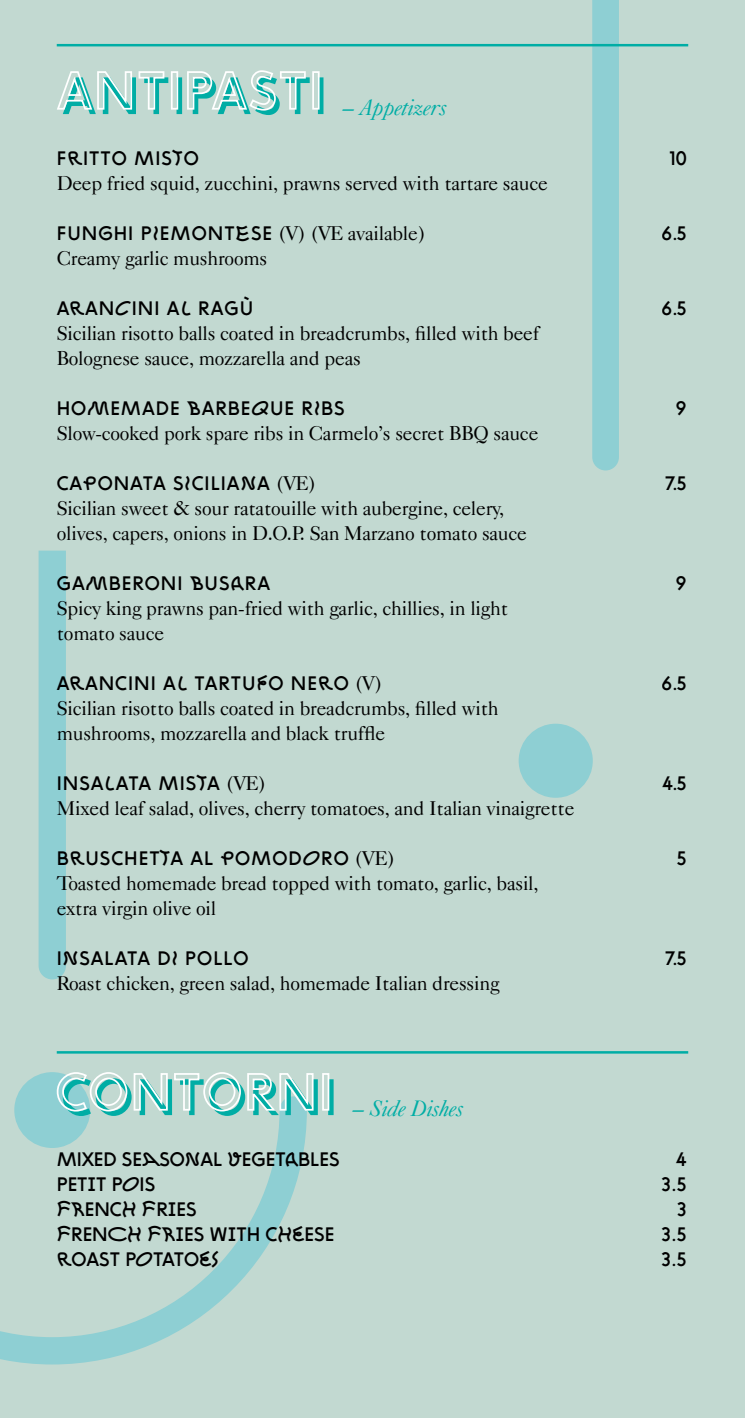
<style>
.page{position:relative;width:745px;height:1418px;background:#fff}
.page>*{position:absolute;margin:0;border:0;box-sizing:border-box;transform-origin:0 0}
.t1{font:italic 22.5px "Caslon 540 BT";color:#00ada5}
.t2{font:20px/25px "Caslon 540 BT";letter-spacing:-.01em;color:#000}
.t3{font:20px/25px "ZIGZAG Not Rounded";letter-spacing:.05em;color:#000;text-align:right}
.t4{font:20px/25px "ZIGZAG Not Rounded";color:#000}
.s1{font-family:"Caslon 540 BT"}
</style>
<div class="page">
<div style="left:0;top:0;width:744px;height:1417px;background:#c2d9d1"></div>
<svg style="left:0;top:550px;width:307px;height:814px"></svg>
<div style="left:518px;top:723px;width:74px;height:74px;background:#8ecfd3;border-radius:50%"></div>
<svg style="left:255px;top:0;width:434px;height:470px"></svg>
<hr style="left:57px;top:1051px;width:630px;height:2px;background:#00ada5">
<hr style="left:57px;top:44px;width:630px;height:2px;background:#00ada5">
<svg style="left:57px;top:69px;width:266px;height:46px"></svg>
<svg style="left:56px;top:1071px;width:277px;height:45px"></svg>
<p class="t1" style="left:342px;top:94px;width:105px">– Appetizers</p>
<p class="t3" style="left:57px;top:146px;width:144px">FRITTO MISTO</p>
<p class="t2" style="left:57px;top:171px;width:492px">Deep fried squid, zucchini, prawns served with tartare sauce</p>
<p class="t3" style="left:57px;top:221px;width:370px">FUNGHI PIEMONTESE <span class="s1">(V) (VE available)</span></p>
<p class="t2" style="left:57px;top:246px;width:212px">Creamy garlic mushrooms</p>
<p class="t3" style="left:57px;top:296px;width:198px">ARANCINI AL RAGÙ</p>
<p class="t2" style="left:57px;top:321px;width:483px">Sicilian risotto balls coated in breadcrumbs, filled with beef<br>Bolognese sauce, mozzarella and peas</p>
<p class="t3" style="left:57px;top:396px;width:289px">HOMEMADE BARBEQUE RIBS</p>
<p class="t2" style="left:57px;top:421px;width:483px">Slow-cooked pork spare ribs in Carmelo’s secret BBQ sauce</p>
<p class="t3" style="left:57px;top:471px;width:261px">CAPONATA SICILIANA <span class="s1">(VE)</span></p>
<p class="t2" style="left:57px;top:496px;width:471px">Sicilian sweet &amp; sour ratatouille with aubergine, celery, olives, capers, onions in D.O.P. San Marzano tomato sauce</p>
<p class="t3" style="left:57px;top:571px;width:215px">GAMBERONI BUSARA</p>
<p class="t2" style="left:57px;top:596px;width:452px">Spicy king prawns pan-fried with garlic, chillies, in light tomato sauce</p>
<p class="t3" style="left:57px;top:671px;width:327px">ARANCINI AL TARTUFO NERO <span class="s1">(V)</span></p>
<p class="t2" style="left:57px;top:696px;width:443px">Sicilian risotto balls coated in breadcrumbs, filled with mushrooms, mozzarella and black truffle</p>
<p class="t3" style="left:57px;top:771px;width:211px">INSALATA MISTA <span class="s1">(VE)</span></p>
<p class="t2" style="left:57px;top:796px;width:519px">Mixed leaf salad, olives, cherry tomatoes, and Italian vinaigrette</p>
<p class="t3" style="left:57px;top:846px;width:340px">BRUSCHETTA AL POMODORO <span class="s1">(VE)</span></p>
<p class="t2" style="left:57px;top:871px;width:483px">Toasted homemade bread topped with tomato, garlic, basil, extra virgin olive oil</p>
<p class="t3" style="left:57px;top:946px;width:193px">INSALATA DI POLLO</p>
<p class="t2" style="left:57px;top:971px;width:444px">Roast chicken, green salad, homemade Italian dressing</p>
<p class="t1" style="left:352px;top:1094px;width:112px">– Side Dishes</p>
<p class="t3" style="left:669px;top:146px;width:19px">10</p>
<p class="t3" style="left:661px;top:221px;width:26px">6.5</p>
<p class="t3" style="left:661px;top:296px;width:26px">6.5</p>
<p class="t3" style="left:675px;top:396px;width:13px">9</p>
<p class="t3" style="left:664px;top:471px;width:23px">7.5</p>
<p class="t3" style="left:675px;top:571px;width:13px">9</p>
<p class="t3" style="left:661px;top:671px;width:26px">6.5</p>
<p class="t3" style="left:662px;top:771px;width:26px">4.5</p>
<p class="t3" style="left:676px;top:846px;width:11px">5</p>
<p class="t3" style="left:664px;top:946px;width:23px">7.5</p>
<p class="t4" style="left:57px;top:1146px;width:284px">MIXED SEASONAL VEGETABLES<br>PETIT POIS<br>FRENCH FRIES<br>FRENCH FRI ES WITH CHEESE<br>ROAST POTATOES</p>
<p class="t3" style="left:661px;top:1146px;width:26px">4<br>3.5<br>3<br>3.5<br>3.5</p>
</div>
